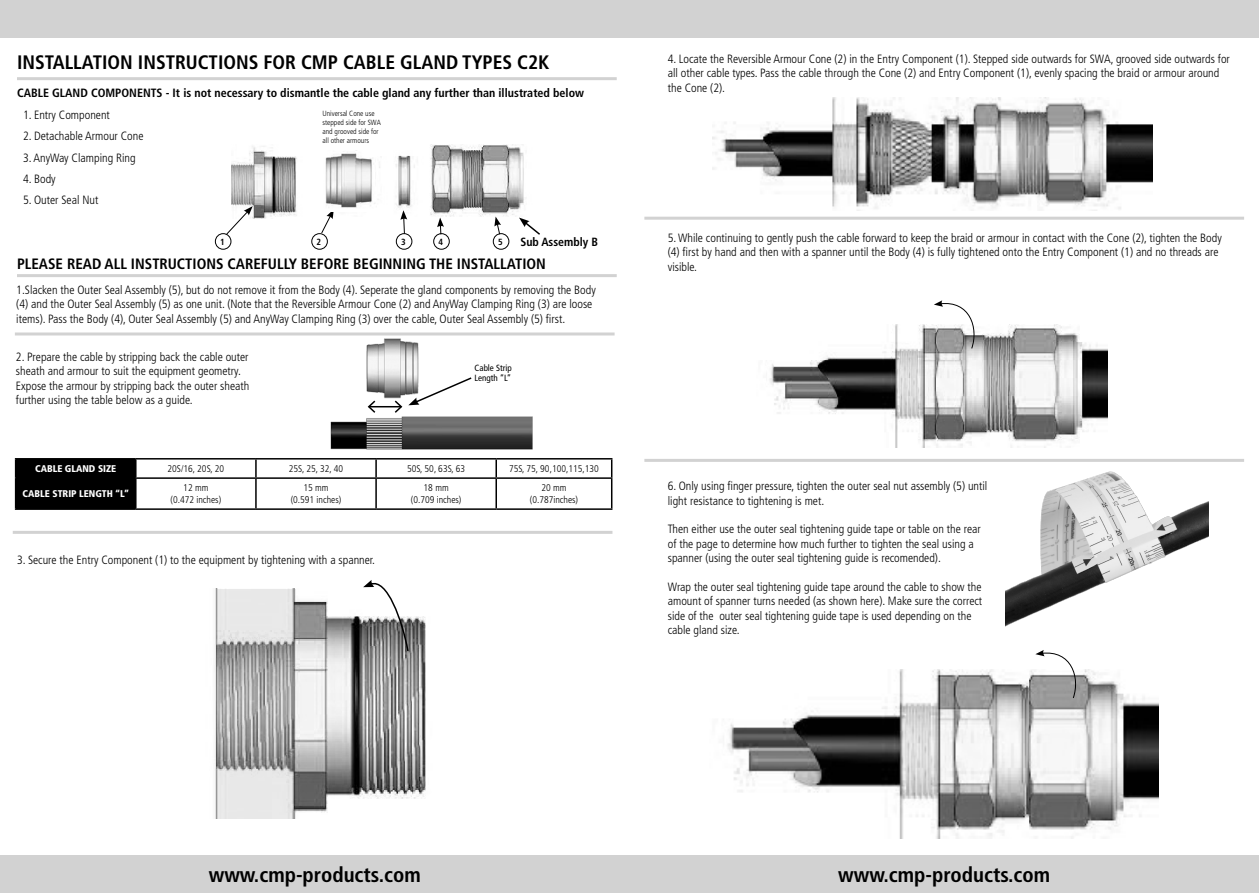
<style>
.page{position:relative;width:1259px;height:893px;background:#fff}
.page>*{position:absolute;margin:0;border:0;box-sizing:border-box;transform-origin:0 0}
.t1{font:700 condensed 21px "Frutiger LT Std";color:#000}
.t2{font:700 condensed 19.5px "Frutiger LT Std";color:#000}
.t3{font:700 condensed 15px "Frutiger LT Std";color:#000}
.t4{font:300 condensed 12px/14.4px "Frutiger LT Std";color:#000}
.t5{font:700 condensed 12px "Frutiger LT Std";color:#000}
.t6{font:700 condensed 11.85px "Frutiger LT Std";color:#000}
.t7{font:300 condensed 9.75px "Frutiger LT Std";color:#000}
.t8{font:900 condensed 9.75px "Frutiger LT Std";color:#fff}
.t9{font:condensed 9px "Frutiger LT Std";color:#000}
.t10{font:700 condensed 8.85px "Frutiger LT Std";color:#000}
.t11{font:300 condensed 7.5px/9px "Frutiger LT Std";color:#000}
</style>
<div class="page">
<div style="left:0;top:0;width:1259px;height:37px;background:#d2d2d2"></div>
<div style="left:0;top:856px;width:1259px;height:37px;background:#d2d2d2"></div>
<hr style="left:17px;top:77px;width:600px;height:3px;background:#d2d2d2">
<hr style="left:17px;top:274px;width:600px;height:3px;background:#d2d2d2">
<hr style="left:644px;top:459px;width:600px;height:3px;background:#d2d2d2">
<img style="left:232px;top:144px;width:292px;height:74px">
<div style="left:215px;top:233px;width:16px;height:17px;border:1px solid #000;border-radius:50%"></div>
<svg style="left:226px;top:206px;width:27px;height:29px"></svg>
<div style="left:311px;top:233px;width:17px;height:17px;border:1px solid #000;border-radius:50%"></div>
<svg style="left:321px;top:211px;width:13px;height:23px"></svg>
<div style="left:396px;top:233px;width:16px;height:17px;border:1px solid #000;border-radius:50%"></div>
<svg style="left:400px;top:210px;width:7px;height:25px"></svg>
<div style="left:433px;top:233px;width:17px;height:17px;border:1px solid #000;border-radius:50%"></div>
<svg style="left:437px;top:218px;width:7px;height:16px"></svg>
<div style="left:493px;top:233px;width:16px;height:17px;border:1px solid #000;border-radius:50%"></div>
<svg style="left:494px;top:217px;width:7px;height:18px"></svg>
<svg style="left:519px;top:218px;width:21px;height:17px"></svg>
<img style="left:317px;top:150px;width:59px;height:61px">
<hr style="left:15px;top:332px;width:599px;height:3px;background:#d2d2d2">
<hr style="left:15px;top:458px;width:121px;height:2px;background:#000">
<hr style="left:136px;top:458px;width:120px;height:2px;background:#000">
<hr style="left:256px;top:458px;width:120px;height:2px;background:#000">
<svg style="left:255px;top:460px;width:2px;height:17px"></svg>
<hr style="left:376px;top:458px;width:120px;height:2px;background:#000">
<svg style="left:375px;top:460px;width:2px;height:17px"></svg>
<hr style="left:496px;top:458px;width:116px;height:2px;background:#000">
<svg style="left:495px;top:460px;width:2px;height:17px"></svg>
<hr style="left:136px;top:477px;width:120px;height:2px;background:#000">
<div style="left:15px;top:459px;width:121px;height:49px;background:#000"></div>
<hr style="left:256px;top:477px;width:120px;height:2px;background:#000">
<hr style="left:255px;top:479px;width:2px;height:29px;background:#000">
<hr style="left:376px;top:477px;width:120px;height:2px;background:#000">
<hr style="left:375px;top:479px;width:2px;height:29px;background:#000">
<hr style="left:496px;top:477px;width:116px;height:2px;background:#000">
<hr style="left:495px;top:479px;width:2px;height:29px;background:#000">
<svg style="left:611px;top:460px;width:1px;height:48px"></svg>
<hr style="left:15px;top:508px;width:121px;height:2px;background:#000">
<hr style="left:136px;top:508px;width:120px;height:2px;background:#000">
<hr style="left:256px;top:508px;width:120px;height:2px;background:#000">
<hr style="left:376px;top:508px;width:120px;height:2px;background:#000">
<hr style="left:496px;top:508px;width:116px;height:2px;background:#000">
<img style="left:330px;top:416px;width:203px;height:34px">
<hr style="left:369px;top:406px;width:32px;height:1px;background:#000">
<svg style="left:367px;top:404px;width:10px;height:9px"></svg>
<svg style="left:393px;top:377px;width:79px;height:36px"></svg>
<img style="left:366px;top:338px;width:62px;height:66px">
<hr style="left:13px;top:531px;width:599px;height:3px;background:#d2d2d2">
<img style="left:214px;top:589px;width:212px;height:229px">
<svg style="left:217px;top:589px;width:78px;height:229px;background:#bfbfbf"></svg>
<svg style="left:363px;top:580px;width:47px;height:73px"></svg>
<img style="left:712px;top:98px;width:440px;height:111px">
<hr style="left:644px;top:217px;width:600px;height:3px;background:#d2d2d2">
<img style="left:769px;top:324px;width:338px;height:124px">
<img style="left:727px;top:670px;width:302px;height:169px">
<img style="left:1029px;top:670px;width:129px;height:169px">
<svg style="left:1035px;top:650px;width:45px;height:48px"></svg>
<svg style="left:934px;top:300px;width:44px;height:49px"></svg>
<img style="left:1005px;top:471px;width:203px;height:156px">
<p class="t2" style="left:17px;top:50px;width:534px">INSTALLATION INSTRUCTIONS FOR CMP CABLE GLAND TYPES C2K</p>
<p class="t5" style="left:17px;top:85px;width:568px">CABLE GLAND COMPONENTS - It is not necessary to dismantle the cable gland any further than illustrated below</p>
<p class="t4" style="left:23px;top:108px;width:88px">1. Entry Component</p>
<p class="t4" style="left:23px;top:129px;width:122px">2. Detachable Armour Cone</p>
<p class="t4" style="left:23px;top:150px;width:114px">3. AnyWay Clamping Ring</p>
<p class="t4" style="left:23px;top:172px;width:34px">4. Body</p>
<p class="t4" style="left:23px;top:193px;width:77px">5. Outer Seal Nut</p>
<p class="t11" style="left:322px;top:109px;width:60px">Universal Cone use stepped side for SWA and grooved side for all other armours</p>
<p class="t10" style="left:220px;top:236px;width:6px">1</p>
<p class="t10" style="left:316px;top:236px;width:6px">2</p>
<p class="t10" style="left:401px;top:236px;width:6px">3</p>
<p class="t10" style="left:438px;top:236px;width:6px">4</p>
<p class="t10" style="left:498px;top:236px;width:6px">5</p>
<p class="t6" style="left:520px;top:235px;width:79px">Sub Assembly B</p>
<p class="t3" style="left:17px;top:255px;width:530px">PLEASE READ ALL INSTRUCTIONS CAREFULLY BEFORE BEGINNING THE INSTALLATION</p>
<p class="t4" style="left:16px;top:283px;width:581px">1.Slacken the Outer Seal Assembly (5), but do not remove it from the Body (4). Seperate the gland components by removing the Body (4) and the Outer Seal Assembly (5) as one unit. (Note that the Reversible Armour Cone (2) and AnyWay Clamping Ring (3) are loose items). Pass the Body (4), Outer Seal Assembly (5) and AnyWay Clamping Ring (3) over the cable, Outer Seal Assembly (5) first.</p>
<p class="t4" style="left:16px;top:350px;width:235px">2. Prepare the cable by stripping back the cable outer sheath and armour to suit the equipment geometry.<br>Expose the armour by stripping back the outer sheath further using the table below as a guide.</p>
<p class="t9" style="left:475px;top:362px;width:39px">Cable Strip</p>
<p class="t9" style="left:475px;top:373px;width:38px">Length “L”</p>
<p class="t8" style="left:35px;top:463px;width:83px">CABLE GLAND SIZE</p>
<p class="t7" style="left:168px;top:463px;width:58px">20S/16, 20S, 20</p>
<p class="t7" style="left:289px;top:463px;width:56px">25S, 25, 32, 40</p>
<p class="t7" style="left:407px;top:463px;width:59px">50S, 50, 63S, 63</p>
<p class="t7" style="left:509px;top:463px;width:91px">75S, 75, 90,100,115,130</p>
<p class="t8" style="left:23px;top:488px;width:108px">CABLE STRIP LENGTH “L”</p>
<p class="t7" style="left:183px;top:482px;width:27px">12 mm</p>
<p class="t7" style="left:170px;top:494px;width:52px">(0.472 inches)</p>
<p class="t7" style="left:423px;top:482px;width:27px">18 mm</p>
<p class="t7" style="left:411px;top:494px;width:52px">(0.709 inches)</p>
<p class="t7" style="left:541px;top:482px;width:27px">20 mm</p>
<p class="t7" style="left:530px;top:494px;width:50px">(0.787inches)</p>
<p class="t7" style="left:303px;top:482px;width:27px">15 mm</p>
<p class="t7" style="left:291px;top:494px;width:52px">(0.591 inches)</p>
<p class="t4" style="left:17px;top:553px;width:359px">3. Secure the Entry Component (1) to the equipment by tightening with a spanner.</p>
<p class="t4" style="left:668px;top:52px;width:564px">4. Locate the Reversible Armour Cone (2) in the Entry Component (1). Stepped side outwards for SWA, grooved side outwards for all other cable types. Pass the cable through the Cone (2) and Entry Component (1), evenly spacing the braid or armour around the Cone (2).</p>
<p class="t4" style="left:668px;top:231px;width:555px">5. While continuing to gently push the cable forward to keep the braid or armour in contact with the Cone (2), tighten the Body (4) first by hand and then with a spanner until the Body (4) is fully tightened onto the Entry Component (1) and no threads are visible.</p>
<p class="t4" style="left:668px;top:479px;width:321px">6. Only using finger pressure, tighten the outer seal nut assembly (5) until light resistance to tightening is met.</p>
<p class="t4" style="left:668px;top:522px;width:315px">Then either use the outer seal tightening guide tape or table on the rear of the page to determine how much further to tighten the seal using a spanner (using the outer seal tightening guide is recomended).</p>
<p class="t4" style="left:668px;top:580px;width:316px">Wrap the outer seal tightening guide tape around the cable to show the amount of spanner turns needed (as shown here). Make sure the correct side of the outer seal tightening guide tape is used depending on the cable gland size.</p>
<h1 class="t1" style="left:209px;top:862px;width:213px">www.cmp-products.com</h1>
<h1 class="t1" style="left:838px;top:862px;width:213px">www.cmp-products.com</h1>
</div>
